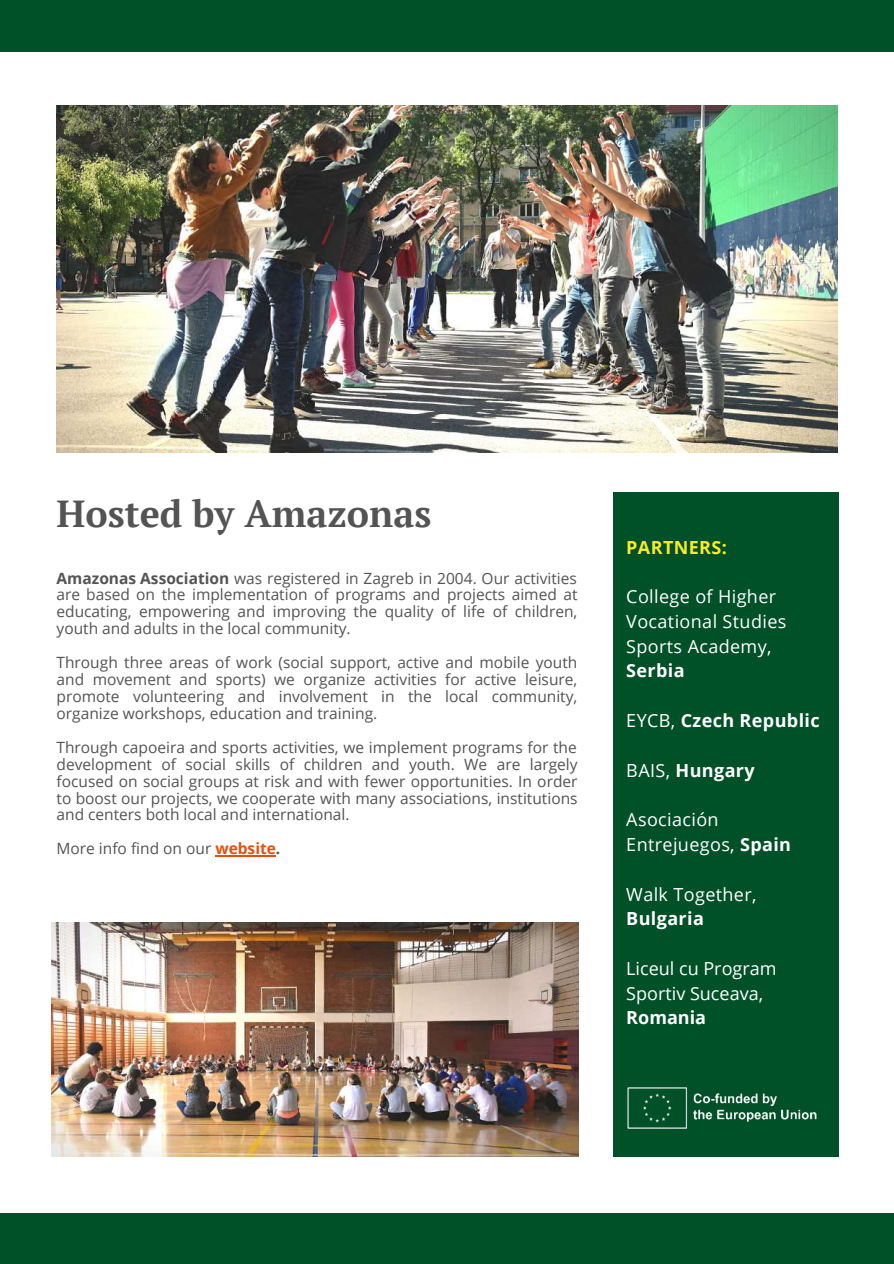
<style>
.page{position:relative;width:894px;height:1264px;background:#fff}
.page>*{position:absolute;margin:0;border:0;box-sizing:border-box;transform-origin:0 0}
.t1{font:700 37.5px "PT Serif";color:#545454}
.t2{font:18px/24.8px "Open Sans";letter-spacing:.02em;color:#fff}
.t3{font:700 18px "Open Sans";letter-spacing:.02em;color:#fff}
.t4{font:18px/24.8px "Open Sans";color:#fff}
.t5{font:700 18px "Open Sans";letter-spacing:.02em;color:#faeb28}
.t6{font:700 18px "Open Sans";color:#fff}
.t7{font:15.45px/17px "Open Sans";color:#545454;text-align:justify}
.s1{font-weight:700}
.s2{font-weight:700;color:#e6500a}
.s3{font-weight:400}
</style>
<div class="page">
<div style="left:0;top:0;width:893px;height:51px;background:#005028"></div>
<div style="left:0;top:1213px;width:893px;height:50px;background:#005028"></div>
<img style="left:56px;top:105px;width:781px;height:347px">
<div style="left:612px;top:492px;width:226px;height:664px;background:#005028"></div>
<img style="left:52px;top:922px;width:526px;height:234px">
<img style="left:627px;top:1087px;width:190px;height:42px">
<hr style="left:215px;top:855px;width:61px;height:1px;background:#e6500a">
<h1 class="t1" style="left:56px;top:488px;width:376px">Hosted by Amazonas</h1>
<p class="t7" style="left:56px;top:569px;width:522px"><span class="s1">Amazonas Association</span> was registered in Zagreb in 2004. Our activities are based on the implementation of programs and projects aimed at educating, empowering and improving the quality of life of children, youth and adults in the local community.</p>
<p class="t7" style="left:56px;top:653px;width:522px">Through three areas of work (social support, active and mobile youth and movement and sports) we organize activities for active leisure, promote volunteering and involvement in the local community, organize workshops, education and training.</p>
<p class="t7" style="left:56px;top:738px;width:522px">Through capoeira and sports activities, we implement programs for the development of social skills of children and youth. We are largely focused on social groups at risk and with fewer opportunities. In order to boost our projects, we cooperate with many associations, institutions and centers both local and international.</p>
<p class="t7" style="left:56px;top:839px;width:225px">More info find on our <span class="s2">website</span><span class="s1">.</span></p>
<p class="t5" style="left:626px;top:534px;width:102px">PARTNERS:</p>
<p class="t2" style="left:626px;top:583px;width:162px">College of Higher<br>Vocational Studies<br>Sports Academy,</p>
<p class="t3" style="left:626px;top:658px;width:60px">Serbia</p>
<p class="t3" style="left:626px;top:707px;width:195px"><span class="s3">EYCB,</span> Czech Republic</p>
<p class="t3" style="left:626px;top:757px;width:130px"><span class="s3">BAIS,</span> Hungary</p>
<p class="t2" style="left:626px;top:806px;width:166px">Asociación<br>Entrejuegos, <span class="s1">Spain</span></p>
<p class="t2" style="left:626px;top:881px;width:132px">Walk Together,</p>
<p class="t3" style="left:626px;top:906px;width:79px">Bulgaria</p>
<p class="t4" style="left:626px;top:955px;width:152px">Liceul cu Program<br>Sportiv Suceava,</p>
<p class="t6" style="left:626px;top:1005px;width:81px">Romania</p>
</div>
